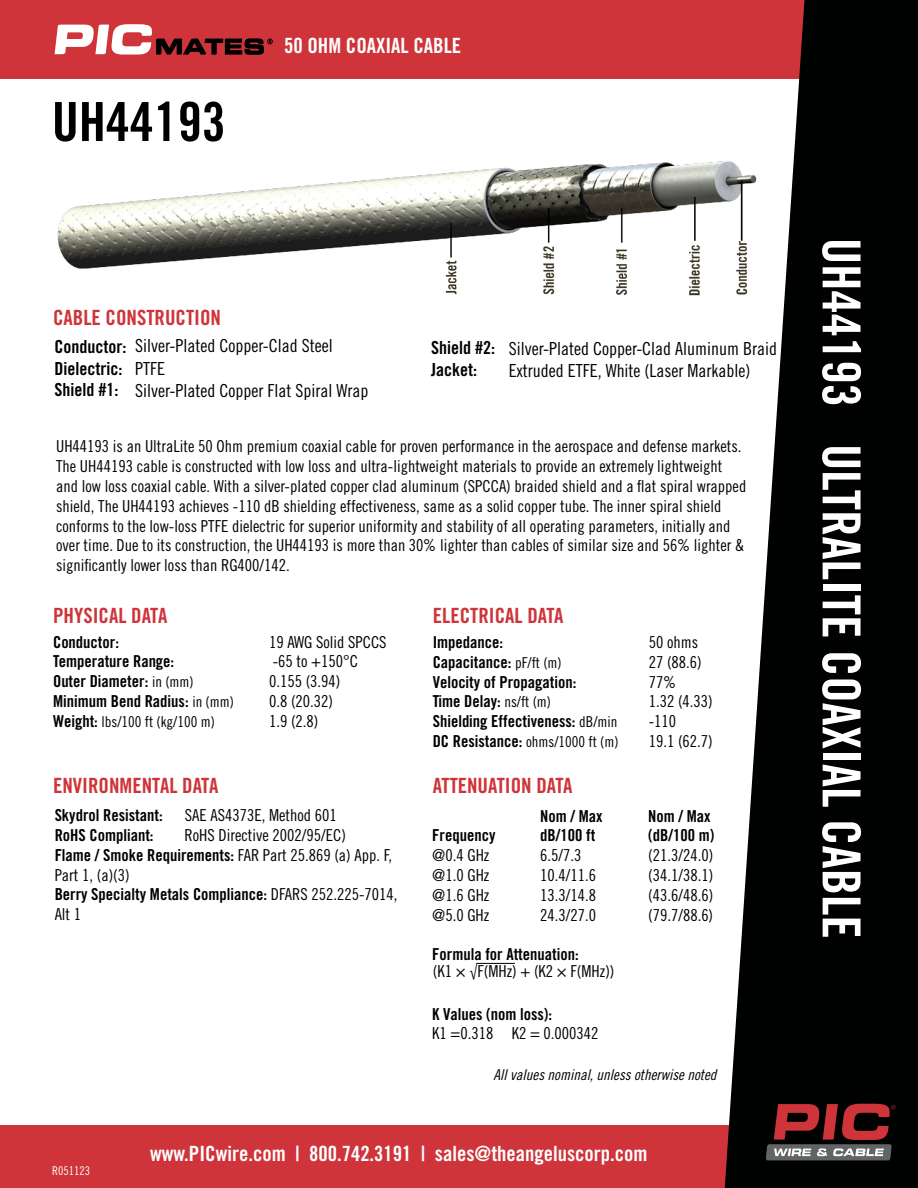
<style>
.page{position:relative;width:918px;height:1188px;background:#fff}
.page>*{position:absolute;margin:0;border:0;box-sizing:border-box;transform-origin:0 0}
.t1{font:54px "Trade Gothic LT Std Bd Cn 20";color:#000}
.t2{font:52.5px "Trade Gothic LT Std Bd Cn 20";color:#fff}
.t3{font:21px "Trade Gothic LT Std Bd Cn 20";color:#ce343a}
.t4{font:21px "Trade Gothic LT Std Bd Cn 20";color:#fff}
.t5{font:18px/22.5px "Trade Gothic LT Std Cn 18";color:#000}
.t6{font:18px/21.6px "Trade Gothic LT Std Bd Cn 20";color:#000}
.t7{font:16.5px/19.8px "Trade Gothic LT Std Cn 18";color:#000}
.t8{font:16.5px "Trade Gothic LT Std Bd Cn 20";color:#000}
.t9{font:15px "Trade Gothic LT Std Cn 18";color:#000}
.t10{font:15px "Trade Gothic LT Std Cn 18 Obl";color:#000}
.t11{font:12px "Trade Gothic LT Std Cn 18";color:#fff}
.s1{font-family:"Trade Gothic LT Std Cn 18";font-size:15px}
.s2{font-family:"Trade Gothic LT Std Bd Cn 20";font-size:16.5px}
.s3{font-family:"Trade Gothic LT Std Cn 18"}
</style>
<div class="page">
<div style="left:0;top:0;width:806px;height:79px;background:#ce343a"></div>
<div style="left:0;top:1125px;width:741px;height:63px;background:#ce343a"></div>
<svg style="left:725px;top:0;width:193px;height:1188px;fill:#000101"></svg>
<svg style="left:766px;top:1104px;width:130px;height:56px;background:#693638"></svg>
<svg style="left:55px;top:24px;width:218px;height:31px"></svg>
<img style="left:57px;top:147px;width:707px;height:171px">
<hr style="left:477px;top:963px;width:38px;height:1px;background:#000">
<h1 class="t1" style="left:52px;top:89px;width:175px">UH44193</h1>
<p class="t4" style="left:284px;top:32px;width:179px">50 OHM COAXIAL CABLE</p>
<p class="t3" style="left:53px;top:305px;width:169px">CABLE CONSTRUCTION</p>
<p class="t6" style="left:55px;top:336px;width:73px">Conductor:<br>Dielectric:<br>Shield #1:</p>
<p class="t5" style="left:135px;top:334px;width:235px">Silver-Plated Copper-Clad Steel<br>PTFE<br>Silver-Plated Copper Flat Spiral Wrap</p>
<p class="t6" style="left:431px;top:337px;width:65px">Shield #2:<br>Jacket:</p>
<p class="t5" style="left:509px;top:337px;width:270px">Silver-Plated Copper-Clad Aluminum Braid<br>Extruded ETFE, White (Laser Markable)</p>
<p class="t7" style="left:56px;top:437px;width:692px">UH44193 is an UltraLite 50 Ohm premium coaxial cable for proven performance in the aerospace and defense markets.<br>The UH44193 cable is constructed with low loss and ultra-lightweight materials to provide an extremely lightweight and low loss coaxial cable. With a silver-plated copper clad aluminum (SPCCA) braided shield and a flat spiral wrapped shield, The UH44193 achieves -110 dB shielding effectiveness, same as a solid copper tube. The inner spiral shield conforms to the low-loss PTFE dielectric for superior uniformity and stability of all operating parameters, initially and over time. Due to its construction, the UH44193 is more than 30% lighter than cables of similar size and 56% lighter &amp; significantly lower loss than RG400/142.</p>
<p class="t3" style="left:53px;top:603px;width:116px">PHYSICAL DATA</p>
<p class="t3" style="left:433px;top:602px;width:132px">ELECTRICAL DATA</p>
<p class="t8" style="left:53px;top:632px;width:67px">Conductor:</p>
<p class="t7" style="left:269px;top:632px;width:119px">19 AWG Solid SPCCS</p>
<p class="t8" style="left:53px;top:652px;width:123px">Temperature Range:</p>
<p class="t7" style="left:273px;top:651px;width:87px">-65 to +150°C</p>
<p class="t8" style="left:53px;top:671px;width:142px">Outer Diameter: <span class="s1">in (mm)</span></p>
<p class="t7" style="left:269px;top:671px;width:73px">0.155 (3.94)</p>
<p class="t8" style="left:53px;top:691px;width:182px">Minimum Bend Radius: <span class="s1">in (mm)</span></p>
<p class="t7" style="left:269px;top:691px;width:66px">0.8 (20.32)</p>
<p class="t9" style="left:53px;top:713px;width:163px"><span class="s2">Weight:</span> lbs/100 ft (kg/100 m)</p>
<p class="t7" style="left:269px;top:711px;width:51px">1.9 (2.8)</p>
<p class="t8" style="left:433px;top:632px;width:72px">Impedance:</p>
<p class="t7" style="left:649px;top:632px;width:51px">50 ohms</p>
<p class="t8" style="left:433px;top:652px;width:131px">Capacitance: <span class="s1">pF/ft (m)</span></p>
<p class="t7" style="left:649px;top:652px;width:55px">27 (88.6)</p>
<p class="t8" style="left:433px;top:672px;width:145px">Velocity of Propagation:</p>
<p class="t7" style="left:649px;top:672px;width:29px">77%</p>
<p class="t8" style="left:433px;top:692px;width:120px">Time Delay: <span class="s1">ns/ft (m)</span></p>
<p class="t7" style="left:649px;top:692px;width:66px">1.32 (4.33)</p>
<p class="t8" style="left:433px;top:711px;width:186px">Shielding Effectiveness: <span class="s1">dB/min</span></p>
<p class="t7" style="left:649px;top:711px;width:29px">-110</p>
<p class="t9" style="left:433px;top:733px;width:187px"><span class="s2">DC Resistance:</span> ohms/1000 ft (m)</p>
<p class="t7" style="left:649px;top:731px;width:66px">19.1 (62.7)</p>
<p class="t3" style="left:53px;top:773px;width:167px">ENVIRONMENTAL DATA</p>
<p class="t3" style="left:433px;top:773px;width:141px">ATTENUATION DATA</p>
<p class="t8" style="left:55px;top:805px;width:110px">Skydrol Resistant:</p>
<p class="t7" style="left:185px;top:805px;width:154px">SAE AS4373E, Method 601</p>
<p class="t8" style="left:55px;top:825px;width:100px">RoHS Compliant:</p>
<p class="t7" style="left:185px;top:825px;width:163px">RoHS Directive 2002/95/EC)</p>
<p class="t8" style="left:55px;top:845px;width:339px">Flame / Smoke Requirements: <span class="s3">FAR Part 25.869 (a) App. F,</span></p>
<p class="t7" style="left:55px;top:865px;width:77px">Part 1, (a)(3)</p>
<p class="t8" style="left:55px;top:884px;width:344px">Berry Specialty Metals Compliance: <span class="s3">DFARS 252.225-7014,</span></p>
<p class="t7" style="left:55px;top:904px;width:28px">Alt 1</p>
<p class="t8" style="left:540px;top:806px;width:64px">Nom / Max</p>
<p class="t8" style="left:648px;top:806px;width:64px">Nom / Max</p>
<p class="t8" style="left:432px;top:825px;width:65px">Frequency</p>
<p class="t8" style="left:540px;top:825px;width:56px">dB/100 ft</p>
<p class="t8" style="left:648px;top:825px;width:67px">(dB/100 m)</p>
<p class="t7" style="left:432px;top:845px;width:59px">@0.4 GHz</p>
<p class="t7" style="left:540px;top:845px;width:43px">6.5/7.3</p>
<p class="t7" style="left:648px;top:845px;width:67px">(21.3/24.0)</p>
<p class="t7" style="left:432px;top:865px;width:59px">@1.0 GHz</p>
<p class="t7" style="left:540px;top:865px;width:57px">10.4/11.6</p>
<p class="t7" style="left:648px;top:865px;width:67px">(34.1/38.1)</p>
<p class="t7" style="left:432px;top:885px;width:59px">@1.6 GHz</p>
<p class="t7" style="left:540px;top:885px;width:57px">13.3/14.8</p>
<p class="t7" style="left:648px;top:885px;width:67px">(43.6/48.6)</p>
<p class="t7" style="left:432px;top:905px;width:59px">@5.0 GHz</p>
<p class="t7" style="left:540px;top:905px;width:57px">24.3/27.0</p>
<p class="t7" style="left:648px;top:905px;width:67px">(79.7/88.6)</p>
<p class="t8" style="left:432px;top:944px;width:148px">Formula for Attenuation:</p>
<p class="t7" style="left:433px;top:961px;width:183px">(K1 × √F(MHz) + (K2 × F(MHz))</p>
<p class="t8" style="left:432px;top:1004px;width:122px">K Values (nom loss):</p>
<p class="t7" style="left:432px;top:1023px;width:168px">K1 =0.318 K2 = 0.000342</p>
<p class="t10" style="left:493px;top:1066px;width:225px">All values nominal, unless otherwise noted</p>
<p class="t11" style="left:52px;top:1163px;width:39px">R051123</p>
<p class="t4" style="left:150px;top:1141px;width:499px">www.PICwire.com | 800.742.3191 | sales@theangeluscorp.com</p>
<h2 class="t2" style="left:873px;top:238px;width:171px;rotate:90deg">UH44193</h2>
<h2 class="t2" style="left:873px;top:444px;width:496px;rotate:90deg">ULTRALITE COAXIAL CABLE</h2>
</div>
